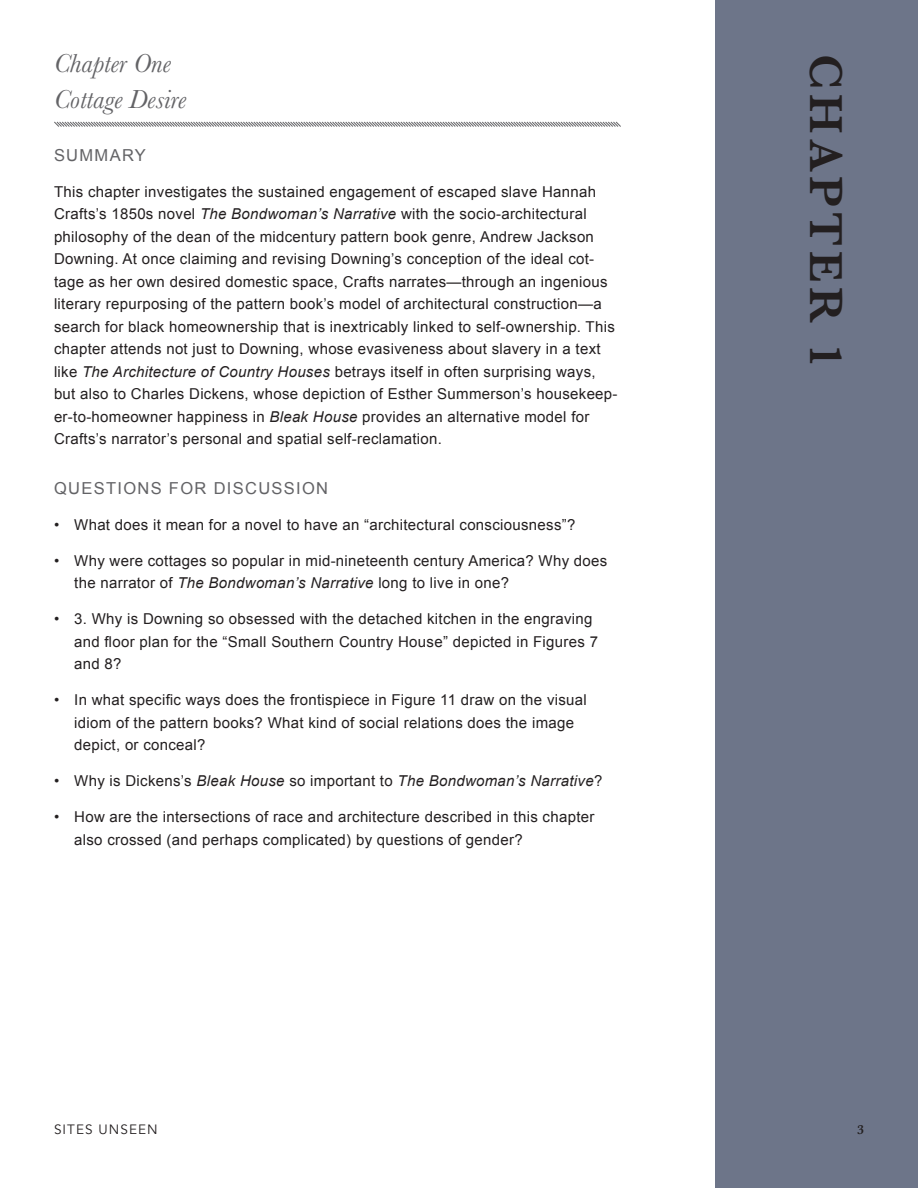
<style>
.page{position:relative;width:918px;height:1188px;background:#fff}
.page>*{position:absolute;margin:0;border:0;box-sizing:border-box;transform-origin:0 0}
.t1{font:600 48px "Baskerville";letter-spacing:.1em;color:#231f20}
.t2{font:italic 27px/36px "Baskerville";color:#636366}
.t3{font:16.5px "Arial";letter-spacing:.08em;color:#636366}
.t4{font:15px/22.5px "Arial";letter-spacing:.02em;color:#231f20}
.t5{font:italic 15px "Arial";letter-spacing:.02em;color:#231f20}
.t6{font:13.5px "Avenir";letter-spacing:.08em;color:#231f20}
.t7{font:600 13.5px "Baskerville";color:#231f20}
.s1{font-style:italic}
.s2{font-style:normal}
</style>
<div class="page">
<div style="left:716px;top:0;width:202px;height:1188px;background:#6d7589"></div>
<svg style="left:54px;top:121px;width:567px;height:6px"></svg>
<h2 class="t2" style="left:54px;top:45px;width:134px">Chapter One<br>Cottage Desire</h2>
<p class="t3" style="left:54px;top:144px;width:93px">SUMMARY</p>
<p class="t4" style="left:54px;top:180px;width:565px">This chapter investigates the sustained engagement of escaped slave Hannah Crafts’s 1850s novel <span class="s1">The Bondwoman’s Narrative</span> with the socio-architectural philosophy of the dean of the midcentury pattern book genre, Andrew Jackson Downing. At once claiming and revising Downing’s conception of the ideal cot&shy;tage as her own desired domestic space, Crafts narrates—through an ingenious literary repurposing of the pattern book’s model of architectural construction—a search for black homeownership that is inextricably linked to self-ownership. This chapter attends not just to Downing, whose evasiveness about slavery in a text like <span class="s1">The Architecture of Country Houses</span> betrays itself in often surprising ways, but also to Charles Dickens, whose depiction of Esther Summerson’s housekeep&shy;er-to-homeowner happiness in <span class="s1">Bleak House</span> provides an alternative model for Crafts’s narrator’s personal and spatial self-reclamation.</p>
<p class="t3" style="left:54px;top:477px;width:276px">QUESTIONS FOR DISCUSSION</p>
<p class="t4" style="left:54px;top:513px;width:523px">• What does it mean for a novel to have an “architectural consciousness”?</p>
<p class="t4" style="left:74px;top:549px;width:535px;text-indent:-20px">• Why were cottages so popular in mid-nineteenth century America? Why does the narrator of <span class="s1">The Bondwoman’s Narrative</span> long to live in one?</p>
<p class="t4" style="left:74px;top:608px;width:525px;text-indent:-20px">• 3. Why is Downing so obsessed with the detached kitchen in the engraving and floor plan for the “Small Southern Country House” depicted in Figures 7 and 8?</p>
<p class="t4" style="left:74px;top:689px;width:514px;text-indent:-20px">• In what specific ways does the frontispiece in Figure 11 draw on the visual idiom of the pattern books? What kind of social relations does the image depict, or conceal?</p>
<p class="t5" style="left:54px;top:771px;width:550px"><span class="s2">• Why is Dickens’s</span> Bleak House <span class="s2">so important to</span> The Bondwoman’s Narrative<span class="s2">?</span></p>
<p class="t4" style="left:74px;top:806px;width:522px;text-indent:-20px">• How are the intersections of race and architecture described in this chapter also crossed (and perhaps complicated) by questions of gender?</p>
<h1 class="t1" style="left:859px;top:54px;width:316px;rotate:90deg">CHAPTER 1</h1>
<p class="t6" style="left:54px;top:1121px;width:105px">SITES UNSEEN</p>
<p class="t7" style="left:857px;top:1120px;width:8px">3</p>
</div>
